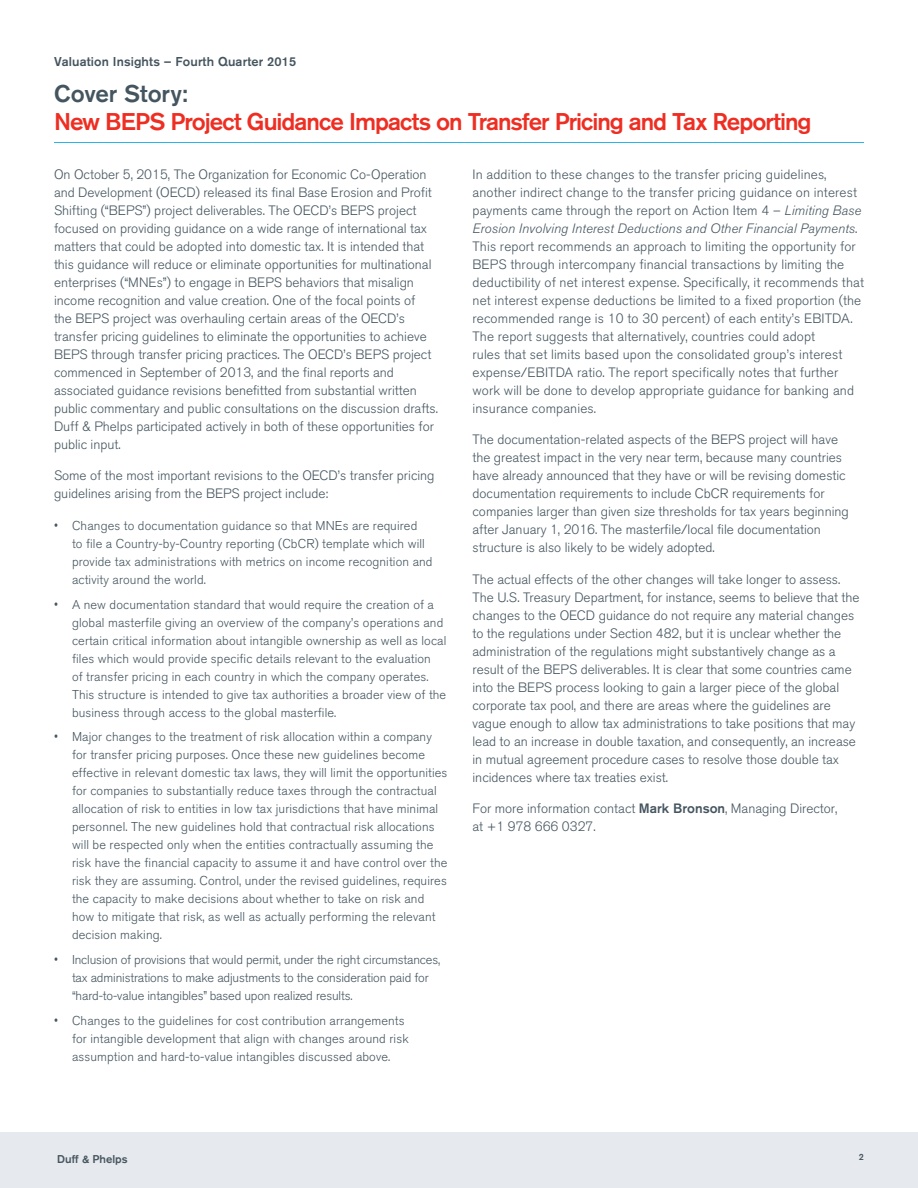
<style>
.page{position:relative;width:918px;height:1188px;background:#fff}
.page>*{position:absolute;margin:0;border:0;box-sizing:border-box;transform-origin:0 0}
.t1{font:500 24px "Akzidenz Grotesk BQ";letter-spacing:-.04em;color:#ee2e22}
.t2{font:500 24px "Akzidenz Grotesk BQ";color:#45555f}
.t3{font:300 13.5px/18px "Akzidenz Grotesk BQ";color:#45555f}
.t4{font:300 12.75px/18px "Akzidenz Grotesk BQ";letter-spacing:.01em;color:#45555f}
.t5{font:300 12.75px/18px "Akzidenz Grotesk BQ";letter-spacing:-.01em;color:#45555f}
.t6{font:500 12.75px "Akzidenz Grotesk BQ";letter-spacing:.01em;color:#45555f}
.t7{font:500 11.25px "Akzidenz Grotesk BQ";color:#45555f}
.t8{font:500 9px "Akzidenz Grotesk BQ";color:#45555f}
.s1{font-family:"Arial Narrow";font-weight:400;font-size:13.5px}
.s2{font-style:italic}
.s3{font-weight:500}
</style>
<div class="page">
<hr style="left:54px;top:142px;width:810px;height:1px;background:#26b6ea">
<div style="left:0;top:1132px;width:918px;height:56px;background:#e6e9ed"></div>
<p class="t6" style="left:54px;top:54px;width:244px">Valuation Insights – Fourth Quarter 2015</p>
<p class="t2" style="left:54px;top:79px;width:135px">Cover Story:</p>
<p class="t1" style="left:54px;top:107px;width:759px">New BEPS Project Guidance Impacts on Transfer Pricing and Tax Reporting</p>
<p class="t3" style="left:54px;top:165px;width:385px">On October 5, 2015, The Organization for Economic Co-Operation and Development (OECD) released its final Base Erosion and Profit Shifting (“BEPS”) project deliverables. The OECD’s BEPS project focused on providing guidance on a wide range of international tax matters that could be adopted into domestic tax. It is intended that this guidance will reduce or eliminate opportunities for multinational enterprises (“MNEs”) to engage in BEPS behaviors that misalign income recognition and value creation. One of the focal points of<br>the BEPS project was overhauling certain areas of the OECD’s transfer pricing guidelines to eliminate the opportunities to achieve BEPS through transfer pricing practices. The OECD’s BEPS project commenced in September of 2013, and the final reports and associated guidance revisions benefitted from substantial written public commentary and public consultations on the discussion drafts.<br>Duff &amp; Phelps participated actively in both of these opportunities for public input.</p>
<p class="t3" style="left:54px;top:467px;width:382px">Some of the most important revisions to the OECD’s transfer pricing guidelines arising from the BEPS project include:</p>
<p class="t4" style="left:72px;top:517px;width:362px;text-indent:-18px"><span class="s1">•</span> Changes to documentation guidance so that MNEs are required<br>to file a Country-by-Country reporting (CbCR) template which will provide tax administrations with metrics on income recognition and activity around the world.</p>
<p class="t4" style="left:72px;top:595px;width:376px;text-indent:-18px"><span class="s1">•</span> A new documentation standard that would require the creation of a global masterfile giving an overview of the company’s operations and certain critical information about intangible ownership as well as local files which would provide specific details relevant to the evaluation<br>of transfer pricing in each country in which the company operates.<br>This structure is intended to give tax authorities a broader view of the business through access to the global masterfile.</p>
<p class="t4" style="left:72px;top:728px;width:377px;text-indent:-18px"><span class="s1">•</span> Major changes to the treatment of risk allocation within a company for transfer pricing purposes. Once these new guidelines become effective in relevant domestic tax laws, they will limit the opportunities for companies to substantially reduce taxes through the contractual allocation of risk to entities in low tax jurisdictions that have minimal personnel. The new guidelines hold that contractual risk allocations will be respected only when the entities contractually assuming the risk have the financial capacity to assume it and have control over the risk they are assuming. Control, under the revised guidelines, requires the capacity to make decisions about whether to take on risk and how to mitigate that risk, as well as actually performing the relevant decision making.</p>
<p class="t5" style="left:72px;top:951px;width:370px;text-indent:-18px"><span class="s1">•</span> Inclusion of provisions that would permit, under the right circumstances, tax administrations to make adjustments to the consideration paid for “hard-to-value intangibles” based upon realized results.</p>
<p class="t4" style="left:72px;top:1012px;width:338px;text-indent:-18px"><span class="s1">•</span> Changes to the guidelines for cost contribution arrangements for intangible development that align with changes around risk assumption and hard-to-value intangibles discussed above.</p>
<p class="t3" style="left:472px;top:165px;width:393px">In addition to these changes to the transfer pricing guidelines, another indirect change to the transfer pricing guidance on interest payments came through the report on Action Item 4 – <span class="s2">Limiting Base Erosion Involving Interest Deductions and Other Financial Payments</span>.<br>This report recommends an approach to limiting the opportunity for BEPS through intercompany financial transactions by limiting the deductibility of net interest expense. Specifically, it recommends that net interest expense deductions be limited to a fixed proportion (the recommended range is 10 to 30 percent) of each entity’s EBITDA.<br>The report suggests that alternatively, countries could adopt<br>rules that set limits based upon the consolidated group’s interest expense/EBITDA ratio. The report specifically notes that further work will be done to develop appropriate guidance for banking and insurance companies.</p>
<p class="t3" style="left:472px;top:431px;width:378px">The documentation-related aspects of the BEPS project will have the greatest impact in the very near term, because many countries have already announced that they have or will be revising domestic documentation requirements to include CbCR requirements for companies larger than given size thresholds for tax years beginning after January 1, 2016. The masterfile/local file documentation structure is also likely to be widely adopted.</p>
<p class="t3" style="left:472px;top:570px;width:389px">The actual effects of the other changes will take longer to assess.<br>The U.S. Treasury Department, for instance, seems to believe that the changes to the OECD guidance do not require any material changes to the regulations under Section 482, but it is unclear whether the administration of the regulations might substantively change as a result of the BEPS deliverables. It is clear that some countries came into the BEPS process looking to gain a larger piece of the global corporate tax pool, and there are areas where the guidelines are vague enough to allow tax administrations to take positions that may lead to an increase in double taxation, and consequently, an increase in mutual agreement procedure cases to resolve those double tax incidences where tax treaties exist.</p>
<p class="t3" style="left:472px;top:800px;width:366px">For more information contact <span class="s3">Mark Bronson</span>, Managing Director, at +1 978 666 0327.</p>
<p class="t7" style="left:57px;top:1152px;width:72px">Duff &amp; Phelps</p>
<p class="t8" style="left:859px;top:1152px;width:7px">2</p>
</div>
